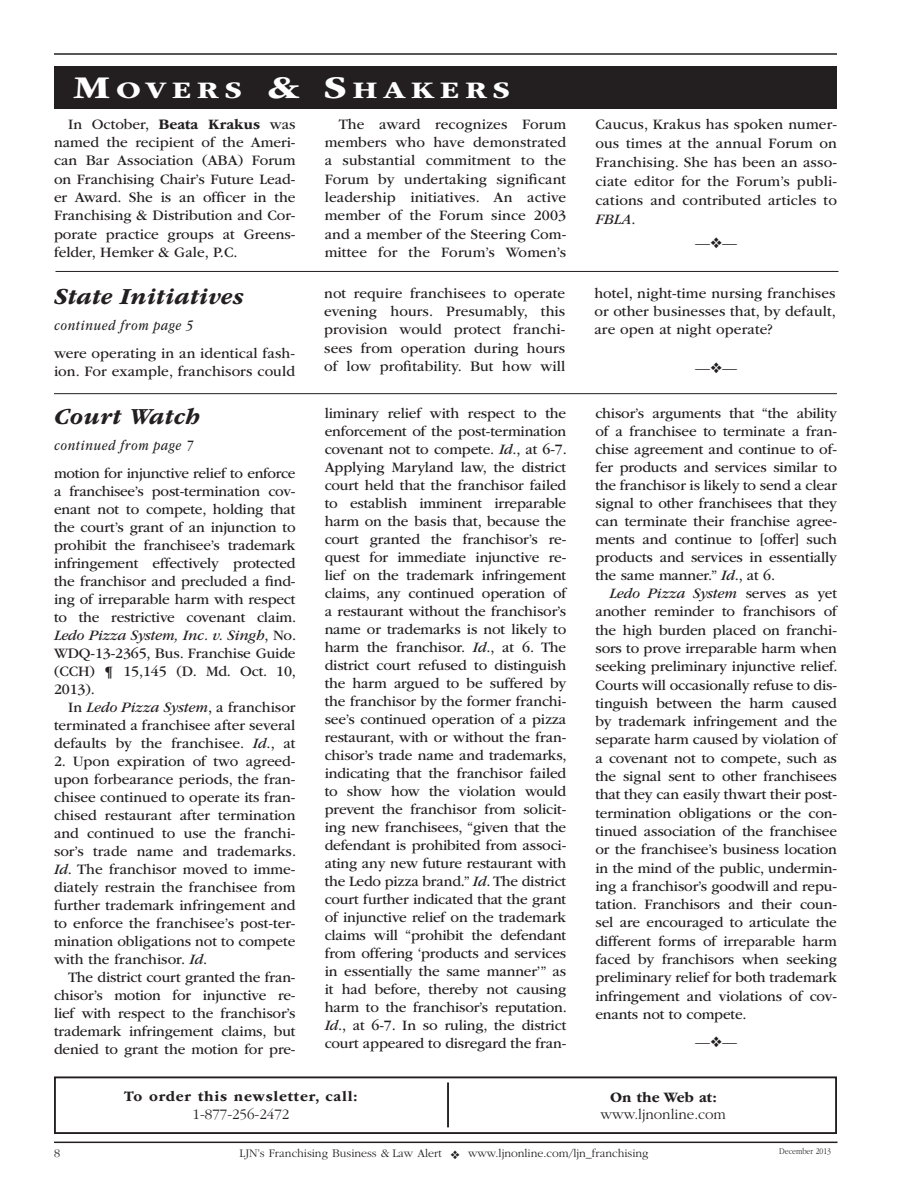
<style>
.page{position:relative;width:918px;height:1188px;background:#fff}
.page>*{position:absolute;margin:0;border:0;box-sizing:border-box;transform-origin:0 0}
.t1{font:700 24.75px "ITC Garamond Std";letter-spacing:.18em;color:#fff;scale:1.25 1}
.HEAD_jump_headline{font:italic 700 24px "ITC Garamond Std";letter-spacing:.015em;color:#231f20}
.TEXT_body_copy{font:15px/18px "ITC Garamond Std";color:#231f20;text-align:justify}
.t2{font:300 15px "ITC Garamond Std";color:#231f20}
.FURNITURE_continued{font:italic 15px "ITC Garamond Std";letter-spacing:.05em;color:#231f20;scale:.82 1}
.t3{font:700 15px "ITC Garamond Std";letter-spacing:.05em;color:#231f20}
.t4{font:700 15px "ITC Garamond Std";color:#231f20}
.t5{font:300 12px "ITC Garamond Std";color:#231f20}
.t6{font:300 9px "ITC Garamond Std";color:#231f20;scale:.85 1}
.s1{font-size:33px}
.s2{font-weight:700}
.s3{font-style:italic}
</style>
<div class="page">
<hr style="left:54px;top:1142px;width:784px;height:1px;background:#231f20">
<hr style="left:54px;top:53px;width:783px;height:2px;background:#231f20">
<div style="left:54px;top:1076px;width:783px;height:58px;border:2px solid #231f20"></div>
<hr style="left:447px;top:1082px;width:2px;height:45px;background:#231f20">
<div style="left:54px;top:67px;width:783px;height:42px;background:#231f20"></div>
<hr style="left:54px;top:393px;width:783px;height:1px;background:#231f20">
<hr style="left:55px;top:271px;width:783px;height:1px;background:#231f20">
<p class="t1" style="left:74px;top:76px;width:351px"><span class="s1">M</span>OVERS <span class="s1">&amp; S</span> HAKERS</p>
<p class="TEXT_body_copy" style="left:54px;top:115px;width:243px;text-indent:14px">In October, <span class="s2">Beata Krakus</span> was named the recipient of the Ameri&shy;can Bar Association (ABA) Forum on Franchising Chair’s Future Lead&shy;er Award. She is an officer in the Franchising &amp; Distribution and Cor&shy;porate practice groups at Greens&shy;felder, Hemker &amp; Gale, P.C.</p>
<p class="TEXT_body_copy" style="left:325px;top:115px;width:243px;text-indent:14px">The award recognizes Forum members who have demonstrated a substantial commitment to the Forum by undertaking significant leadership initiatives. An active member of the Forum since 2003 and a member of the Steering Com&shy;mittee for the Forum’s Women’s</p>
<p class="TEXT_body_copy" style="left:595px;top:115px;width:243px;line-height:18.9px">Caucus, Krakus has spoken numer&shy;ous times at the annual Forum on Franchising. She has been an asso&shy;ciate editor for the Forum’s publi&shy;cations and contributed articles to <span class="s3">FBLA</span>.</p>
<p class="t2" style="left:695px;top:235px;width:44px">—❖—</p>
<p class="HEAD_jump_headline" style="left:54px;top:283px;width:191px">State Initiatives</p>
<p class="FURNITURE_continued" style="left:54px;top:317px;width:171px">continued from page 5</p>
<p class="TEXT_body_copy" style="left:54px;top:344px;width:243px">were operating in an identical fash&shy;ion. For example, franchisors could</p>
<p class="HEAD_jump_headline" style="left:54px;top:403px;width:148px">Court Watch</p>
<p class="FURNITURE_continued" style="left:54px;top:437px;width:171px">continued from page 7</p>
<p class="TEXT_body_copy" style="left:54px;top:464px;width:244px">motion for injunctive relief to enforce a franchisee’s post-termination cov&shy;enant not to compete, holding that the court’s grant of an injunction to prohibit the franchisee’s trademark infringement effectively protected the franchisor and precluded a find&shy;ing of irreparable harm with respect to the restrictive covenant claim.<br><span class="s3">Ledo Pizza System, Inc. v. Singh</span>, No.<br>WDQ-13-2365, Bus. Franchise Guide (CCH) ¶ 15,145 (D. Md. Oct. 10, 2013).</p>
<p class="TEXT_body_copy" style="left:54px;top:698px;width:243px;text-indent:14px">In <span class="s3">Ledo Pizza System</span>, a franchisor terminated a franchisee after several defaults by the franchisee. <span class="s3">Id</span>., at</p>
<p class="TEXT_body_copy" style="left:54px;top:752px;width:244px">2. Upon expiration of two agreed&shy;upon forbearance periods, the fran&shy;chisee continued to operate its fran&shy;chised restaurant after termination and continued to use the franchi&shy;sor’s trade name and trademarks.<br><span class="s3">Id</span>. The franchisor moved to imme&shy;diately restrain the franchisee from further trademark infringement and to enforce the franchisee’s post-ter&shy;mination obligations not to compete with the franchisor. <span class="s3">Id</span>.</p>
<p class="TEXT_body_copy" style="left:54px;top:968px;width:243px;text-indent:14px">The district court granted the fran&shy;chisor’s motion for injunctive re&shy;lief with respect to the franchisor’s trademark infringement claims, but denied to grant the motion for pre-</p>
<p class="TEXT_body_copy" style="left:324px;top:284px;width:243px">not require franchisees to operate evening hours. Presumably, this provision would protect franchi&shy;sees from operation during hours of low profitability. But how will</p>
<p class="TEXT_body_copy" style="left:594px;top:284px;width:243px">hotel, night-time nursing franchises or other businesses that, by default, are open at night operate?</p>
<p class="t2" style="left:695px;top:360px;width:44px">—❖—</p>
<p class="TEXT_body_copy" style="left:325px;top:404px;width:244px">liminary relief with respect to the enforcement of the post-termination covenant not to compete. <span class="s3">Id</span>., at 6-7.<br>Applying Maryland law, the district court held that the franchisor failed to establish imminent irreparable harm on the basis that, because the court granted the franchisor’s re&shy;quest for immediate injunctive re&shy;lief on the trademark infringement claims, any continued operation of a restaurant without the franchisor’s name or trademarks is not likely to harm the franchisor. <span class="s3">Id</span>., at 6. The district court refused to distinguish the harm argued to be suffered by the franchisor by the former franchi&shy;see’s continued operation of a pizza restaurant, with or without the fran&shy;chisor’s trade name and trademarks, indicating that the franchisor failed to show how the violation would prevent the franchisor from solicit&shy;ing new franchisees, “given that the defendant is prohibited from associ&shy;ating any new future restaurant with the Ledo pizza brand.” <span class="s3">Id</span>. The district court further indicated that the grant of injunctive relief on the trademark claims will “prohibit the defendant from offering ‘products and services in essentially the same manner’” as it had before, thereby not causing harm to the franchisor’s reputation.<br><span class="s3">Id</span>., at 6-7. In so ruling, the district court appeared to disregard the fran-</p>
<p class="TEXT_body_copy" style="left:595px;top:404px;width:243px">chisor’s arguments that “the ability of a franchisee to terminate a fran&shy;chise agreement and continue to of&shy;fer products and services similar to the franchisor is likely to send a clear signal to other franchisees that they can terminate their franchise agree&shy;ments and continue to [offer] such products and services in essentially the same manner.” <span class="s3">Id</span>., at 6.</p>
<p class="TEXT_body_copy" style="left:595px;top:584px;width:244px;text-indent:14px"><span class="s3">Ledo Pizza System</span> serves as yet another reminder to franchisors of the high burden placed on franchi&shy;sors to prove irreparable harm when seeking preliminary injunctive relief.<br>Courts will occasionally refuse to dis&shy;tinguish between the harm caused by trademark infringement and the separate harm caused by violation of a covenant not to compete, such as the signal sent to other franchisees that they can easily thwart their post&shy;termination obligations or the con&shy;tinued association of the franchisee or the franchisee’s business location in the mind of the public, undermin&shy;ing a franchisor’s goodwill and repu&shy;tation. Franchisors and their coun&shy;sel are encouraged to articulate the different forms of irreparable harm faced by franchisors when seeking preliminary relief for both trademark infringement and violations of cov&shy;enants not to compete.</p>
<p class="t2" style="left:695px;top:1035px;width:44px">—❖—</p>
<p class="t3" style="left:124px;top:1087px;width:235px">To order this newsletter, call:</p>
<p class="t2" style="left:193px;top:1106px;width:98px">1-877-256-2472</p>
<p class="t4" style="left:610px;top:1089px;width:108px">On the Web at:</p>
<p class="t2" style="left:600px;top:1106px;width:127px">www.ljnonline.com</p>
<p class="t5" style="left:54px;top:1147px;width:7px">8</p>
<p class="t5" style="left:240px;top:1147px;width:410px">LJN’s Franchising Business &amp; Law Alert ❖ www.ljnonline.com/ljn_franchising</p>
<p class="t6" style="left:779px;top:1146px;width:62px">December 2013</p>
</div>
